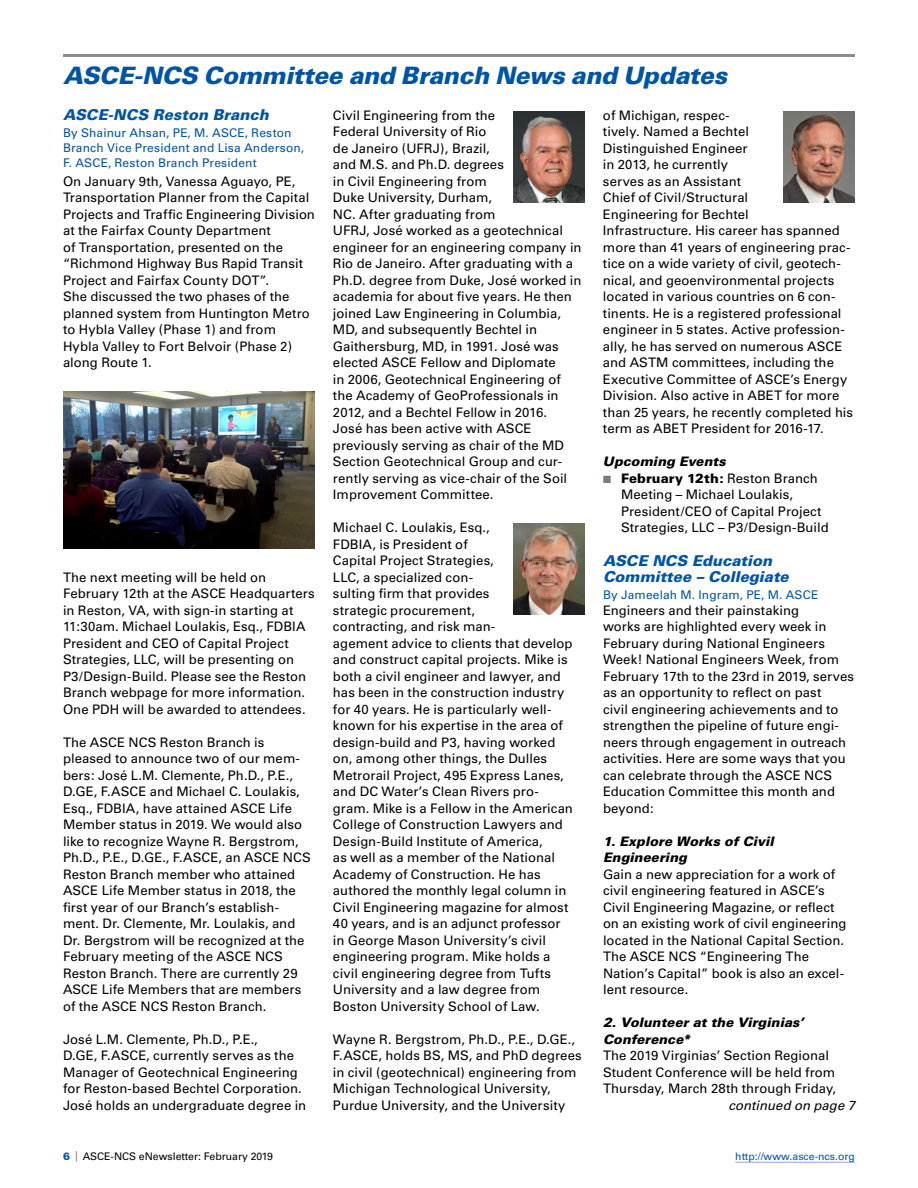
<style>
.page{position:relative;width:918px;height:1188px;background:#fff}
.page>*{position:absolute;margin:0;border:0;box-sizing:border-box;transform-origin:0 0}
.t1{font:italic 900 24px "Univers";letter-spacing:-.01em;color:#0054a6}
.t2{font:italic 900 15px/16.5px "Univers";color:#0054a6}
.t3{font:13.2px/16.5px "Univers";letter-spacing:.005em;color:#000}
.t4{font:italic 900 13.2px/16.5px "Univers";letter-spacing:.005em;color:#000}
.t5{font:italic 13.2px "Univers";color:#000}
.t6{font:12px/15px "Univers";letter-spacing:.015em;color:#0054a6}
.t7{font:10.5px "Univers";color:#000}
.t8{font:10.5px "Univers";color:#0054a6}
.s1{color:#797d82}
.s2{font-weight:900}
.s3{font-weight:900;color:#0054a6}
</style>
<div class="page">
<hr style="left:735px;top:1162px;width:120px;height:1px;background:#98a5d4">
<hr style="left:63px;top:54px;width:792px;height:3px;background:#888a8c">
<img style="left:63px;top:392px;width:252px;height:157px">
<img style="left:513px;top:111px;width:72px;height:91px">
<img style="left:513px;top:524px;width:72px;height:91px">
<img style="left:783px;top:111px;width:72px;height:91px">
<h1 class="t1" style="left:63px;top:60px;width:666px">ASCE-NCS Committee and Branch News and Updates</h1>
<p class="t2" style="left:63px;top:106px;width:207px">ASCE-NCS Reston Branch</p>
<p class="t6" style="left:63px;top:125px;width:243px">By Shainur Ahsan, PE, M. ASCE, Reston<br>Branch Vice President and Lisa Anderson,<br>F. ASCE, Reston Branch President</p>
<p class="t3" style="left:63px;top:173px;width:254px">On January 9th, Vanessa Aguayo, PE, Transportation Planner from the Capital Projects and Traffic Engineering Division at the Fairfax County Department<br>of Transportation, presented on the “Richmond Highway Bus Rapid Transit Project and Fairfax County DOT”.<br>She discussed the two phases of the planned system from Huntington Metro to Hybla Valley (Phase 1) and from Hybla Valley to Fort Belvoir (Phase 2) along Route 1.</p>
<p class="t3" style="left:63px;top:569px;width:253px">The next meeting will be held on February 12th at the ASCE Headquarters in Reston, VA, with sign-in starting at 11:30am. Michael Loulakis, Esq., FDBIA President and CEO of Capital Project Strategies, LLC, will be presenting on P3/Design-Build. Please see the Reston Branch webpage for more information.<br>One PDH will be awarded to attendees.</p>
<p class="t3" style="left:63px;top:734px;width:249px">The ASCE NCS Reston Branch is pleased to announce two of our mem&shy;bers: José L.M. Clemente, Ph.D., P.E., D.GE, F.ASCE and Michael C. Loulakis, Esq., FDBIA, have attained ASCE Life Member status in 2019. We would also like to recognize Wayne R. Bergstrom, Ph.D., P.E., D.GE., F.ASCE, an ASCE NCS Reston Branch member who attained ASCE Life Member status in 2018, the first year of our Branch’s establish&shy;ment. Dr. Clemente, Mr. Loulakis, and Dr. Bergstrom will be recognized at the February meeting of the ASCE NCS Reston Branch. There are currently 29<br>ASCE Life Members that are members of the ASCE NCS Reston Branch.</p>
<p class="t3" style="left:63px;top:1031px;width:245px">José L.M. Clemente, Ph.D., P.E.,<br>D.GE, F.ASCE, currently serves as the Manager of Geotechnical Engineering for Reston-based Bechtel Corporation.<br>José holds an undergraduate degree in</p>
<p class="t3" style="left:333px;top:107px;width:250px">Civil Engineering from the<br>Federal University of Rio<br>de Janeiro (UFRJ), Brazil,<br>and M.S. and Ph.D. degrees<br>in Civil Engineering from<br>Duke University, Durham,<br>NC. After graduating from<br>UFRJ, José worked as a geotechnical engineer for an engineering company in<br>Rio de Janeiro. After graduating with a<br>Ph.D. degree from Duke, José worked in academia for about five years. He then joined Law Engineering in Columbia,<br>MD, and subsequently Bechtel in<br>Gaithersburg, MD, in 1991. José was elected ASCE Fellow and Diplomate<br>in 2006, Geotechnical Engineering of the Academy of GeoProfessionals in<br>2012, and a Bechtel Fellow in 2016.<br>José has been active with ASCE previously serving as chair of the MD<br>Section Geotechnical Group and cur&shy;rently serving as vice-chair of the Soil<br>Improvement Committee.</p>
<p class="t3" style="left:333px;top:520px;width:242px">Michael C. Loulakis, Esq.,<br>FDBIA, is President of<br>Capital Project Strategies,<br>LLC, a specialized con-<br>sulting firm that provides<br>strategic procurement,<br>contracting, and risk man-<br>agement advice to clients that develop and construct capital projects. Mike is both a civil engineer and lawyer, and has been in the construction industry for 40 years. He is particularly well&shy;known for his expertise in the area of design-build and P3, having worked on, among other things, the Dulles Metrorail Project, 495 Express Lanes, and DC Water’s Clean Rivers pro&shy;gram. Mike is a Fellow in the American College of Construction Lawyers and Design-Build Institute of America,<br>as well as a member of the National Academy of Construction. He has authored the monthly legal column in Civil Engineering magazine for almost 40 years, and is an adjunct professor in George Mason University’s civil engineering program. Mike holds a civil engineering degree from Tufts University and a law degree from Boston University School of Law.</p>
<p class="t3" style="left:333px;top:1031px;width:250px">Wayne R. Bergstrom, Ph.D., P.E., D.GE., F.ASCE, holds BS, MS, and PhD degrees in civil (geotechnical) engineering from Michigan Technological University, Purdue University, and the University</p>
<p class="t3" style="left:603px;top:107px;width:252px">of Michigan, respec-<br>tively. Named a Bechtel<br>Distinguished Engineer<br>in 2013, he currently<br>serves as an Assistant<br>Chief of Civil/Structural<br>Engineering for Bechtel<br>Infrastructure. His career has spanned more than 41 years of engineering prac&shy;tice on a wide variety of civil, geotech&shy;nical, and geoenvironmental projects located in various countries on 6 con&shy;tinents. He is a registered professional engineer in 5 states. Active profession&shy;ally, he has served on numerous ASCE and ASTM committees, including the Executive Committee of ASCE’s Energy Division. Also active in ABET for more than 25 years, he recently completed his term as ABET President for 2016-17.</p>
<p class="t4" style="left:603px;top:453px;width:124px">Upcoming Events</p>
<p class="t3" style="left:621px;top:470px;width:209px;text-indent:-18px"><span class="s1">■</span> <span class="s2">February 12th:</span> Reston Branch<br>Meeting – Michael Loulakis,<br>President/CEO of Capital Project<br>Strategies, LLC – P3/Design-Build</p>
<p class="t2" style="left:603px;top:552px;width:187px">ASCE NCS Education<br>Committee – Collegiate</p>
<p class="t6" style="left:603px;top:587px;width:217px">By Jameelah M. Ingram, PE, M. ASCE</p>
<p class="t3" style="left:603px;top:602px;width:253px">Engineers and their painstaking<br>works are highlighted every week in February during National Engineers Week! National Engineers Week, from February 17th to the 23rd in 2019, serves as an opportunity to reflect on past<br>civil engineering achievements and to strengthen the pipeline of future engi&shy;neers through engagement in outreach activities. Here are some ways that you can celebrate through the ASCE NCS Education Committee this month and beyond:</p>
<p class="t4" style="left:603px;top:833px;width:172px">1. Explore Works of Civil<br>Engineering</p>
<p class="t3" style="left:603px;top:866px;width:245px">Gain a new appreciation for a work of civil engineering featured in ASCE’s Civil Engineering Magazine, or reflect on an existing work of civil engineering located in the National Capital Section.<br>The ASCE NCS “Engineering The Nation’s Capital” book is also an excel&shy;lent resource.</p>
<p class="t4" style="left:603px;top:1014px;width:202px">2. Volunteer at the Virginias’<br>Conference*</p>
<p class="t3" style="left:603px;top:1048px;width:235px">The 2019 Virginias’ Section Regional<br>Student Conference will be held from<br>Thursday, March 28th through Friday,</p>
<p class="t5" style="left:728px;top:1097px;width:128px">continued on page 7</p>
<p class="t7" style="left:63px;top:1150px;width:211px"><span class="s3">6</span> <span class="s1">|</span> ASCE-NCS eNewsletter: February 2019</p>
<p class="t8" style="left:735px;top:1150px;width:121px">http://www.asce-ncs.org</p>
</div>
